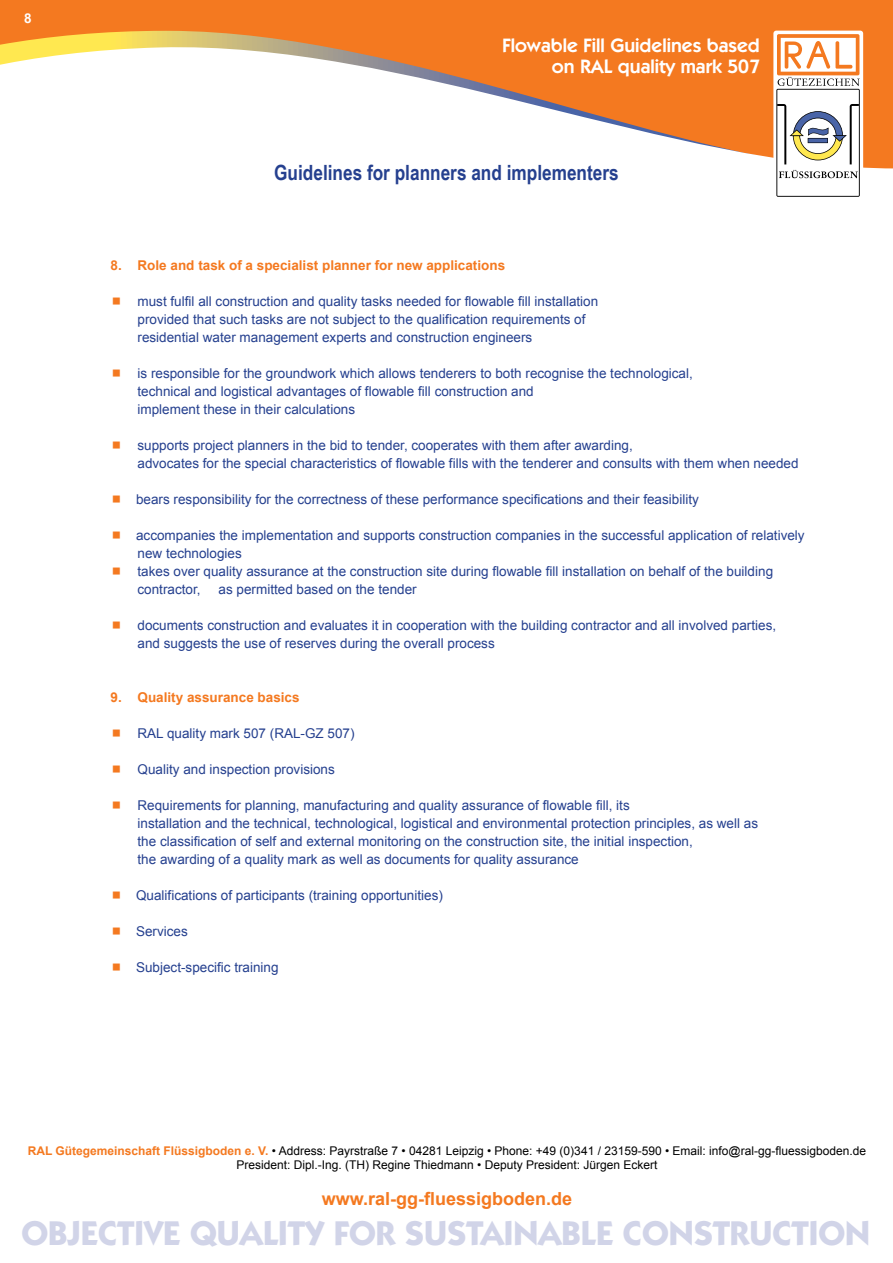
<style>
.page{position:relative;width:893px;height:1263px;background:#fff}
.page>*{position:absolute;margin:0;border:0;box-sizing:border-box;transform-origin:0 0}
.t1{font:700 34.5px "Itc Kabel";color:#d1d4e8}
.t2{font:700 21px "Arial Narrow";color:#25408f}
.t3{font:600 19.5px/20.7px "Itc Kabel";color:#fff;text-align:right}
.t4{font:700 18px "Arial";color:#f47920}
.t5{font:13.5px/18px "Arial";color:#25408f}
.t6{font:700 13.5px "Arial";color:#f47920}
.t7{font:700 13.5px "Arial";color:#fff}
.t8{font:12px/14.4px "Arial";color:#000;text-align:center}
.s1{font-weight:700;color:#f47920}
</style>
<div class="page">
<div style="left:0;top:0;width:892px;height:186px;background:#f47920"></div>
<svg style="left:24px;top:31px;width:840px;height:10px"></svg>
<svg style="left:0;top:41px;width:892px;height:145px;fill:#fff"></svg>
<div style="left:773px;top:31px;width:90px;height:169px;background:#fff;border-radius:3px"></div>
<svg style="left:776px;top:34px;width:84px;height:163px"></svg>
<p class="t7" style="left:24px;top:10px;width:9px">8</p>
<h3 class="t3" style="left:502px;top:35px;width:259px">Flowable Fill Guidelines based on RAL quality mark 507</h3>
<h2 class="t2" style="left:274px;top:157px;width:346px">Guidelines for planners and implementers</h2>
<p class="t6" style="left:111px;top:256px;width:396px">8. Role and task of a specialist planner for new applications</p>
<p class="t5" style="left:138px;top:292px;width:462px">must fulfil all construction and quality tasks needed for flowable fill installation provided that such tasks are not subject to the qualification requirements of residential water management experts and construction engineers</p>
<p class="t5" style="left:138px;top:364px;width:557px">is responsible for the groundwork which allows tenderers to both recognise the technological, technical and logistical advantages of flowable fill construction and<br>implement these in their calculations</p>
<p class="t5" style="left:138px;top:436px;width:663px">supports project planners in the bid to tender, cooperates with them after awarding,<br>advocates for the special characteristics of flowable fills with the tenderer and consults with them when needed</p>
<p class="t5" style="left:136px;top:490px;width:564px">bears responsibility for the correctness of these performance specifications and their feasibility</p>
<p class="t5" style="left:136px;top:526px;width:670px">accompanies the implementation and supports construction companies in the successful application of relatively new technologies<br>takes over quality assurance at the construction site during flowable fill installation on behalf of the building contractor,</p>
<p class="t5" style="left:219px;top:580px;width:200px">as permitted based on the tender</p>
<p class="t5" style="left:138px;top:616px;width:640px">documents construction and evaluates it in cooperation with the building contractor and all involved parties, and suggests the use of reserves during the overall process</p>
<p class="t6" style="left:111px;top:688px;width:191px">9. Quality assurance basics</p>
<p class="t5" style="left:138px;top:724px;width:219px">RAL quality mark 507 (RAL-GZ 507)</p>
<p class="t5" style="left:138px;top:760px;width:199px">Quality and inspection provisions</p>
<p class="t5" style="left:138px;top:796px;width:622px">Requirements for planning, manufacturing and quality assurance of flowable fill, its<br>installation and the technical, technological, logistical and environmental protection principles, as well as the classification of self and external monitoring on the construction site, the initial inspection,<br>the awarding of a quality mark as well as documents for quality assurance</p>
<p class="t5" style="left:136px;top:886px;width:308px">Qualifications of participants (training opportunities)</p>
<p class="t5" style="left:136px;top:922px;width:53px">Services</p>
<p class="t5" style="left:136px;top:958px;width:144px">Subject-specific training</p>
<p class="t8" style="left:28px;top:1143px;width:840px"><span class="s1">RAL Gütegemeinschaft Flüssigboden e. V.</span> • Address: Payrstraße 7 • 04281 Leipzig • Phone: +49 (0)341 / 23159-590 • Email: info@ral-gg-fluessigboden.de<br>President: Dipl.-Ing. (TH) Regine Thiedmann • Deputy President: Jürgen Eckert</p>
<h3 class="t4" style="left:322px;top:1187px;width:252px">www.ral-gg-fluessigboden.de</h3>
<h1 class="t1" style="left:21px;top:1212px;width:850px">OBJECTIVE QUALITY FOR SUSTAINABLE CONSTRUCTION</h1>
</div>
